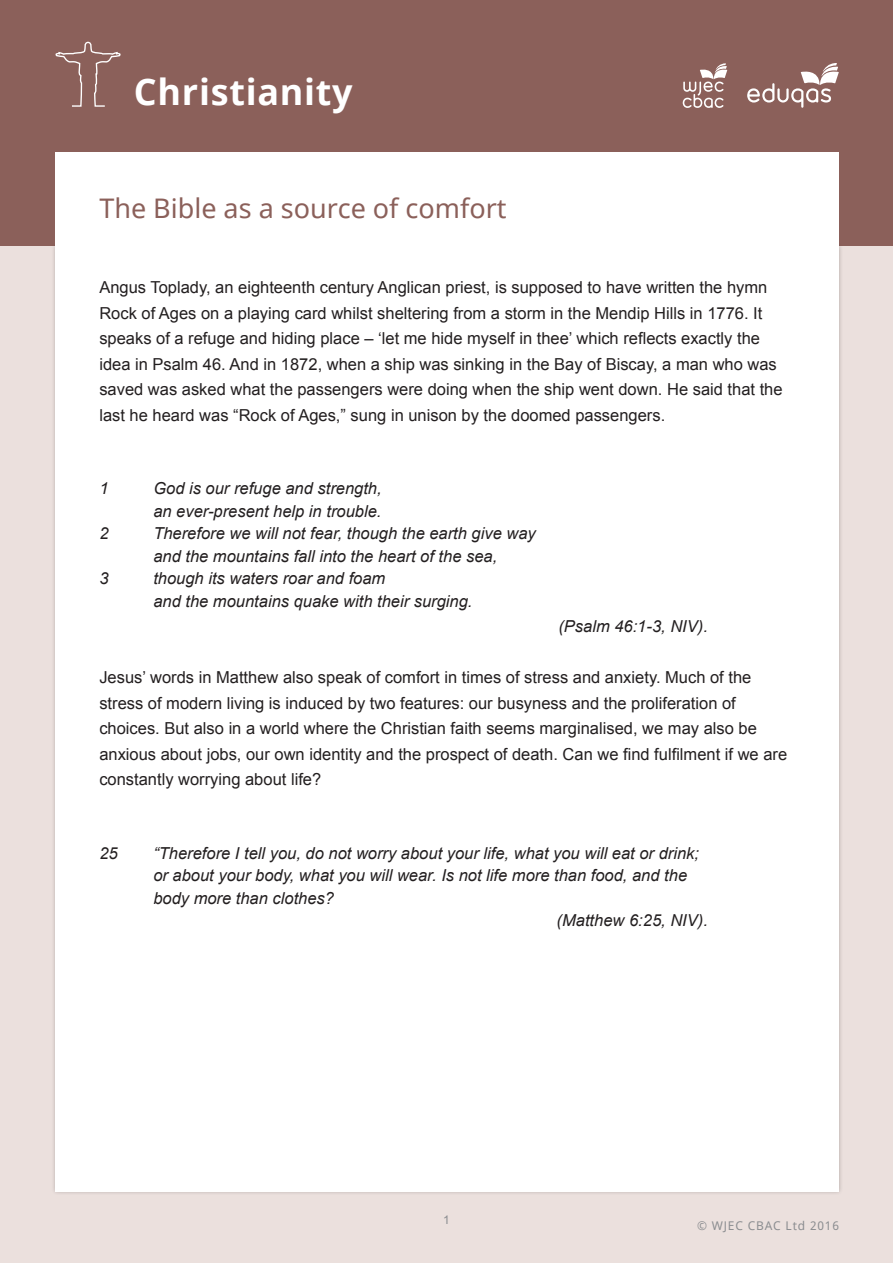
<style>
.page{position:relative;width:893px;height:1263px;background:#fff}
.page>*{position:absolute;margin:0;border:0;box-sizing:border-box;transform-origin:0 0}
.t1{font:700 36px "Noto Sans";letter-spacing:.02em;color:#fff}
.t2{font:27px "Noto Sans";color:#8b605a}
.t3{font:16.5px/25.5px "Arial";color:#231f20}
.t4{font:italic 16.5px/22.5px "Arial";color:#231f20}
.t5{font:12px "Noto Sans";letter-spacing:.07em;color:#8b8d90}
.t6{font:12px "Arial";color:#8b8d90}
</style>
<div class="page">
<div style="left:0;top:0;width:893px;height:247px;background:#8b605a"></div>
<div style="left:0;top:247px;width:893px;height:1016px;background:#ebe0dd"></div>
<div style="left:56px;top:247px;width:783px;height:944px;background:#fff"></div>
<div style="left:56px;top:152px;width:783px;height:95px;background:#fff"></div>
<svg style="left:747px;top:63px;width:92px;height:45px"></svg>
<svg style="left:683px;top:63px;width:44px;height:45px"></svg>
<svg style="left:56px;top:42px;width:65px;height:65px"></svg>
<h1 class="t1" style="left:134px;top:66px;width:220px">Christianity</h1>
<h2 class="t2" style="left:99px;top:189px;width:409px">The Bible as a source of comfort</h2>
<p class="t3" style="left:99px;top:275px;width:685px">Angus Toplady, an eighteenth century Anglican priest, is supposed to have written the hymn Rock of Ages on a playing card whilst sheltering from a storm in the Mendip Hills in 1776. It speaks of a refuge and hiding place – ‘let me hide myself in thee’ which reflects exactly the idea in Psalm 46. And in 1872, when a ship was sinking in the Bay of Biscay, a man who was saved was asked what the passengers were doing when the ship went down. He said that the last he heard was “Rock of Ages,” sung in unison by the doomed passengers.</p>
<p class="t4" style="left:99px;top:478px;width:11px">1</p>
<p class="t4" style="left:153px;top:478px;width:230px">God is our refuge and strength, an ever-present help in trouble.</p>
<p class="t4" style="left:99px;top:523px;width:11px">2</p>
<p class="t4" style="left:153px;top:523px;width:384px">Therefore we will not fear, though the earth give way and the mountains fall into the heart of the sea,</p>
<p class="t4" style="left:99px;top:568px;width:11px">3</p>
<p class="t4" style="left:153px;top:568px;width:321px">though its waters roar and foam<br>and the mountains quake with their surging.</p>
<p class="t4" style="left:558px;top:616px;width:151px">(Psalm 46:1-3, NIV).</p>
<p class="t3" style="left:99px;top:665px;width:689px">Jesus’ words in Matthew also speak of comfort in times of stress and anxiety. Much of the stress of modern living is induced by two features: our busyness and the proliferation of choices. But also in a world where the Christian faith seems marginalised, we may also be anxious about jobs, our own identity and the prospect of death. Can we find fulfilment if we are constantly worrying about life?</p>
<p class="t4" style="left:99px;top:842px;width:20px">25</p>
<p class="t4" style="left:153px;top:842px;width:547px">“Therefore I tell you, do not worry about your life, what you will eat or drink;</p>
<p class="t4" style="left:153px;top:865px;width:535px">or about your body, what you will wear. Is not life more than food, and the</p>
<p class="t4" style="left:153px;top:887px;width:182px">body more than clothes?</p>
<p class="t4" style="left:557px;top:910px;width:153px">(Matthew 6:25, NIV).</p>
<p class="t6" style="left:443px;top:1212px;width:8px">1</p>
<p class="t5" style="left:697px;top:1217px;width:143px">© WJEC CBAC Ltd 2016</p>
</div>
